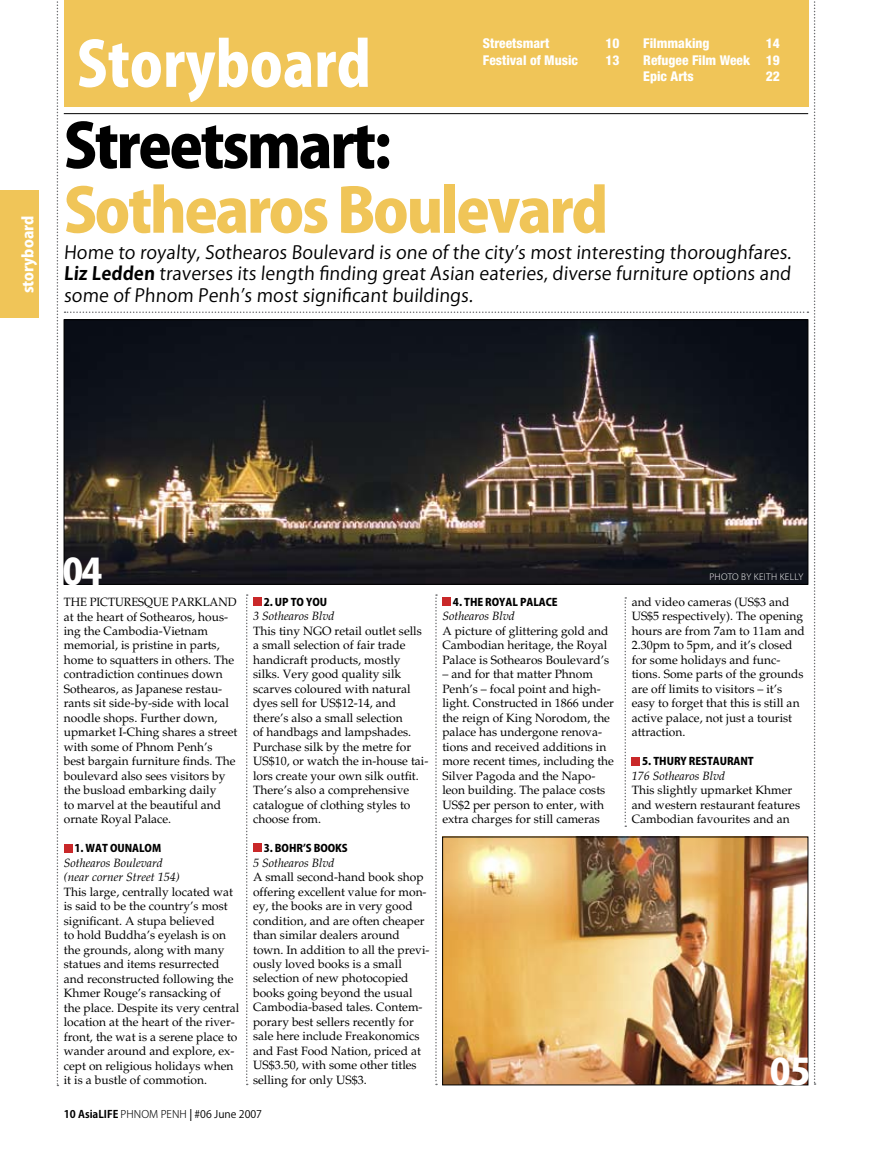
<style>
.page{position:relative;width:872px;height:1149px;background:#fff}
.page>*{position:absolute;margin:0;border:0;box-sizing:border-box;transform-origin:0 0}
.t1{font:800 61.05px "Koz Go Pro";color:#fff;scale:.91 1}
.t2{font:800 60px "Koz Go Pro";letter-spacing:-.04em;color:#f0c558}
.t3{font:800 60px "Koz Go Pro";letter-spacing:-.04em;color:#000}
.t4{font:800 36px "Koz Go Pro";color:#fff}
.t5{font:18px/21.6px "Koz Go Pro";color:#000;text-align:justify}
.t6{font:800 15px "Koz Go Pro";color:#fff}
.t7{font:800 condensed 13.5px/16.2px "Helvetica Neue LT Std";color:#fff;text-align:justify}
.t8{font:12px/14.4px "Palatino LT Std";color:#000}
.t9{font:12px/14.4px "Palatino LT Std";color:#000;scale:.94 1}
.t10{font:italic 12px/14.4px "Palatino LT Std";color:#000}
.t11{font:800 10.5px "Koz Go Pro";letter-spacing:-.005em;color:#000}
.t12{font:10.5px "Koz Go Pro";color:#000}
.t13{font:300 9.75px "Myriad Pro";letter-spacing:.03em;color:#fff}
.s1{font-weight:700}
.s2{font-weight:300}
.s3{font-weight:500}
</style>
<div class="page">
<div style="left:64px;top:843px;width:8px;height:9px;background:#c92829"></div>
<div style="left:253px;top:597px;width:8px;height:8px;background:#c92829"></div>
<div style="left:253px;top:843px;width:8px;height:8px;background:#c92829"></div>
<div style="left:442px;top:597px;width:9px;height:8px;background:#c92829"></div>
<div style="left:631px;top:756px;width:9px;height:9px;background:#c92829"></div>
<div style="left:0;top:190px;width:38px;height:128px;background:#f0c558"></div>
<svg style="left:246px;top:594px;width:2px;height:490px"></svg>
<svg style="left:435px;top:594px;width:2px;height:490px"></svg>
<svg style="left:57px;top:1px;width:1px;height:1084px"></svg>
<svg style="left:814px;top:1px;width:1px;height:1083px"></svg>
<svg style="left:624px;top:597px;width:2px;height:229px"></svg>
<img style="left:66px;top:321px;width:740px;height:261px">
<div style="left:64px;top:319px;width:744px;height:265px;border:1px solid #000"></div>
<div style="left:64px;top:0;width:744px;height:106px;background:#f0c558"></div>
<hr style="left:64px;top:113px;width:744px;height:1px;background:#000">
<svg style="left:65px;top:311px;width:743px;height:2px"></svg>
<img style="left:444px;top:838px;width:362px;height:244px">
<div style="left:442px;top:836px;width:366px;height:248px;border:1px solid #000"></div>
<p class="t6" style="left:18px;top:293px;width:79px;rotate:-90deg">STORYBOARD</p>
<h1 class="t1" style="left:77px;top:25px;width:325px">STORYBOARD</h1>
<p class="t7" style="left:483px;top:35px;width:68px">Streetsmart</p>
<p class="t7" style="left:605px;top:35px;width:16px">10</p>
<p class="t7" style="left:483px;top:51px;width:97px">Festival of Music</p>
<p class="t7" style="left:605px;top:51px;width:16px">13</p>
<h2 class="t3" style="left:64px;top:107px;width:329px">STREETSMART:</h2>
<h2 class="t2" style="left:64px;top:171px;width:546px">SOTHEAROS BOULEVARD</h2>
<p class="t7" style="left:643px;top:35px;width:68px">Filmmaking</p>
<p class="t7" style="left:643px;top:35px;width:138px;text-indent:122px">14<br>Refugee Film Week 19<br>Epic Arts</p>
<p class="t7" style="left:766px;top:68px;width:16px">22</p>
<h3 class="t5" style="left:64px;top:242px;width:731px">Home to royalty, Sothearos Boulevard is one of the city’s most interesting thoroughfares.<br><span class="s1">Liz Ledden</span> traverses its length finding great Asian eateries, diverse furniture options and some of Phnom Penh’s most significant buildings.</h3>
<h3 class="t4" style="left:63px;top:547px;width:42px">04</h3>
<p class="t9" style="left:64px;top:594px;width:186px">The picturesque parkland at the heart of Sothearos, hous&shy;ing the Cambodia-Vietnam memorial, is pristine in parts, home to squatters in others. The contradiction continues down<br>Sothearos, as Japanese restau&shy;rants sit side-by-side with local noodle shops. Further down, upmarket I-Ching shares a street with some of Phnom Penh’s<br>best bargain furniture finds. The boulevard also sees visitors by the busload embarking daily<br>to marvel at the beautiful and ornate Royal Palace.</p>
<p class="t11" style="left:74px;top:841px;width:44px">1. WAT OUNAL</p>
<p class="t11" style="left:145px;top:841px;width:18px">OM</p>
<p class="t10" style="left:64px;top:855px;width:117px">Sothearos Boulevard (near corner Street 154)</p>
<p class="t8" style="left:64px;top:884px;width:177px">This large, centrally located wat is said to be the country’s most significant. A stupa believed<br>to hold Buddha’s eyelash is on the grounds, along with many statues and items resurrected and reconstructed following the<br>Khmer Rouge’s ransacking of the place. Despite its very central location at the heart of the river&shy;front, the wat is a serene place to wander around and explore, ex&shy;cept on religious holidays when it is a bustle of commotion.</p>
<p class="t11" style="left:264px;top:595px;width:63px">2. UP TO YOU</p>
<p class="t10" style="left:253px;top:609px;width:83px">3 Sothearos Blvd</p>
<p class="t8" style="left:253px;top:623px;width:177px">This tiny NGO retail outlet sells a small selection of fair trade handicraft products, mostly silks. Very good quality silk scarves coloured with natural dyes sell for US$12-14, and there’s also a small selection<br>of handbags and lampshades.<br>Purchase silk by the metre for<br>US$10, or watch the in-house tai&shy;lors create your own silk outfit.<br>There’s also a comprehensive catalogue of clothing styles to choose from.</p>
<p class="t11" style="left:264px;top:841px;width:84px">3. BOHR’S BOOKS</p>
<p class="t10" style="left:253px;top:855px;width:83px">5 Sothearos Blvd</p>
<p class="t8" style="left:253px;top:869px;width:178px">A small second-hand book shop offering excellent value for mon&shy;ey, the books are in very good condition, and are often cheaper than similar dealers around town. In addition to all the previ&shy;ously loved books is a small selection of new photocopied books going beyond the usual<br>Cambodia-based tales. Contem&shy;porary best sellers recently for sale here include Freakonomics and Fast Food Nation, priced at<br>US$3.50, with some other titles selling for only US$3.</p>
<p class="t12" style="left:64px;top:1106px;width:200px"><span class="s1">10 Asialife</span> <span class="s2">PHNOM PENH</span> <span class="s3">|</span> #06 June 2007</p>
<p class="t11" style="left:453px;top:595px;width:54px">4. THE ROYAL</p>
<p class="t11" style="left:520px;top:595px;width:8px">PALACE</p>
<p class="t10" style="left:442px;top:609px;width:74px">Sothearos Blvd</p>
<p class="t8" style="left:442px;top:623px;width:168px">A picture of glittering gold and<br>Cambodian heritage, the Royal<br>Palace is Sothearos Boulevard’s</p>
<p class="t8" style="left:442px;top:667px;width:173px">– and for that matter Phnom<br>Penh’s – focal point and high&shy;light. Constructed in 1866 under the reign of King Norodom, the palace has undergone renova&shy;tions and received additions in more recent times, including the<br>Silver Pagoda and the Napo&shy;leon building. The palace costs<br>US$2 per person to enter, with extra charges for still cameras</p>
<p class="t13" style="left:709px;top:571px;width:95px">PHOTO BY KEITH KELLY</p>
<p class="t8" style="left:631px;top:594px;width:174px">and video cameras (US$3 and<br>US$5 respectively). The opening hours are from 7am to 11am and<br>2.30pm to 5pm, and it’s closed for some holidays and func&shy;tions. Some parts of the grounds are off limits to visitors – it’s easy to forget that this is still an active palace, not just a tourist attraction.</p>
<p class="t11" style="left:642px;top:754px;width:25px">5. THURY</p>
<p class="t11" style="left:689px;top:754px;width:14px">RESTAURANT</p>
<p class="t10" style="left:631px;top:768px;width:95px">176 Sothearos Blvd</p>
<p class="t8" style="left:631px;top:783px;width:170px">This slightly upmarket Khmer and western restaurant features<br>Cambodian favourites and an</p>
<h3 class="t4" style="left:770px;top:1047px;width:42px">05</h3>
</div>
